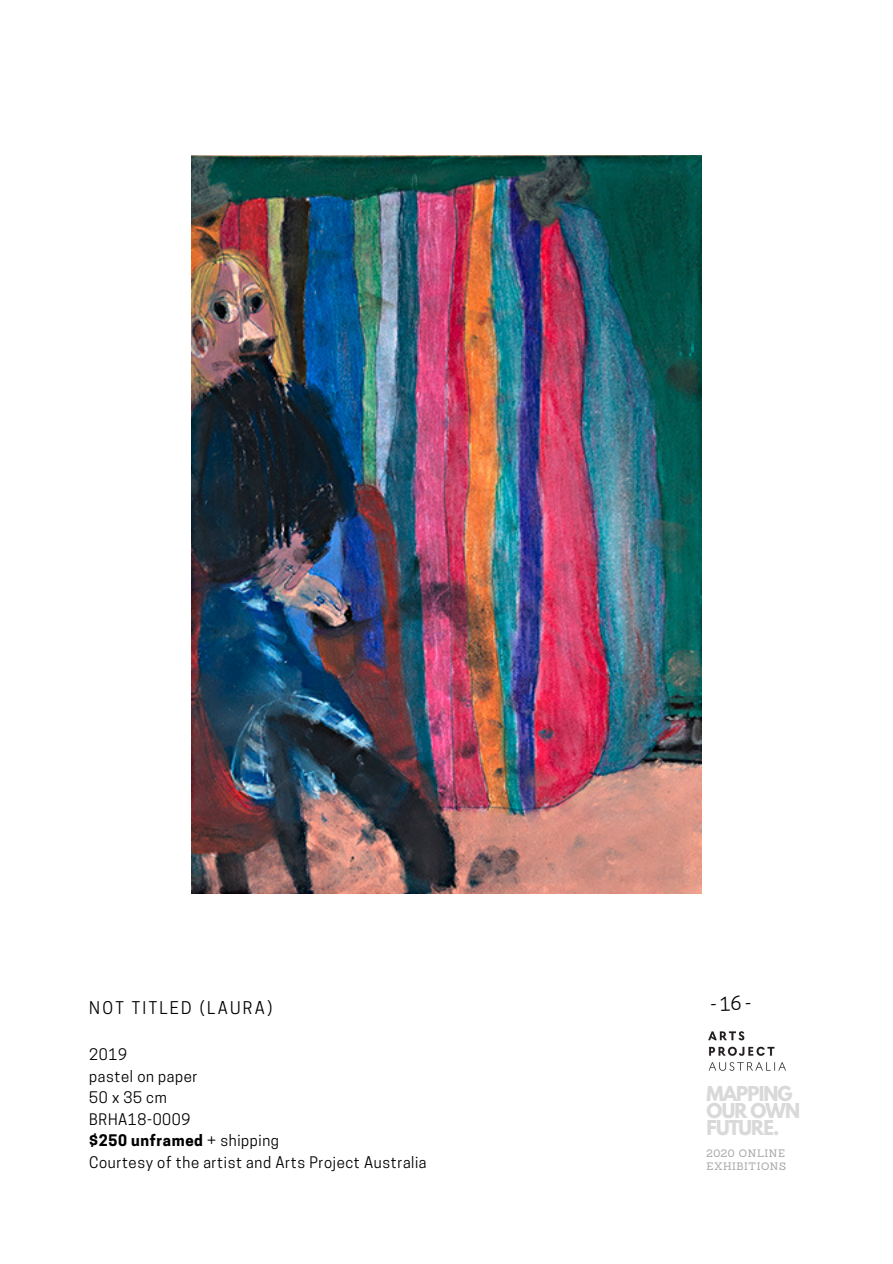
<style>
.page{position:relative;width:893px;height:1264px;background:#fff}
.page>*{position:absolute;margin:0;border:0;box-sizing:border-box;transform-origin:0 0}
.t1{font:700 18.15px/17px "League Spartan";letter-spacing:-.05em;color:#d9d9d9}
.t2{font:18px "Cooper Hewitt";color:#000}
.t3{font:16.5px "Cooper Hewitt";letter-spacing:.14em;color:#000}
.t4{font:15px "Cooper Hewitt";letter-spacing:.04em;color:#000}
.t5{font:700 15px "Cooper Hewitt";letter-spacing:.04em;color:#000}
.t6{font:15px "Cooper Hewitt";letter-spacing:.16em;color:#000}
.t7{font:10.5px/13.5px "Sanchez";letter-spacing:.05em;color:#a6a6a6}
.s1{font-weight:400}
</style>
<div class="page">
<img style="left:708px;top:1031px;width:78px;height:40px">
<img style="left:191px;top:155px;width:510px;height:738px">
<p class="t3" style="left:89px;top:1001px;width:185px">NOT TITLED (LAURA)</p>
<p class="t4" style="left:89px;top:1049px;width:39px">2019</p>
<p class="t4" style="left:89px;top:1070px;width:110px">pastel on paper</p>
<p class="t6" style="left:89px;top:1092px;width:79px">50x35cm</p>
<p class="t4" style="left:89px;top:1113px;width:103px">BRHA18-0009</p>
<p class="t5" style="left:89px;top:1135px;width:191px">$250 unframed <span class="s1">+ shipping</span></p>
<p class="t4" style="left:89px;top:1156px;width:339px">Courtesy of the artist and Arts Project Australia</p>
<p class="t2" style="left:710px;top:997px;width:42px;rotate:-2deg">-16-</p>
<p class="t1" style="left:706px;top:1087px;width:95px">MAPPING<br>OUR OWN</p>
<p class="t1" style="left:706px;top:1121px;width:74px">FUTURE.</p>
<p class="t7" style="left:706px;top:1146px;width:81px">2020 ONLINE<br>EXHIBITIONS</p>
</div>
